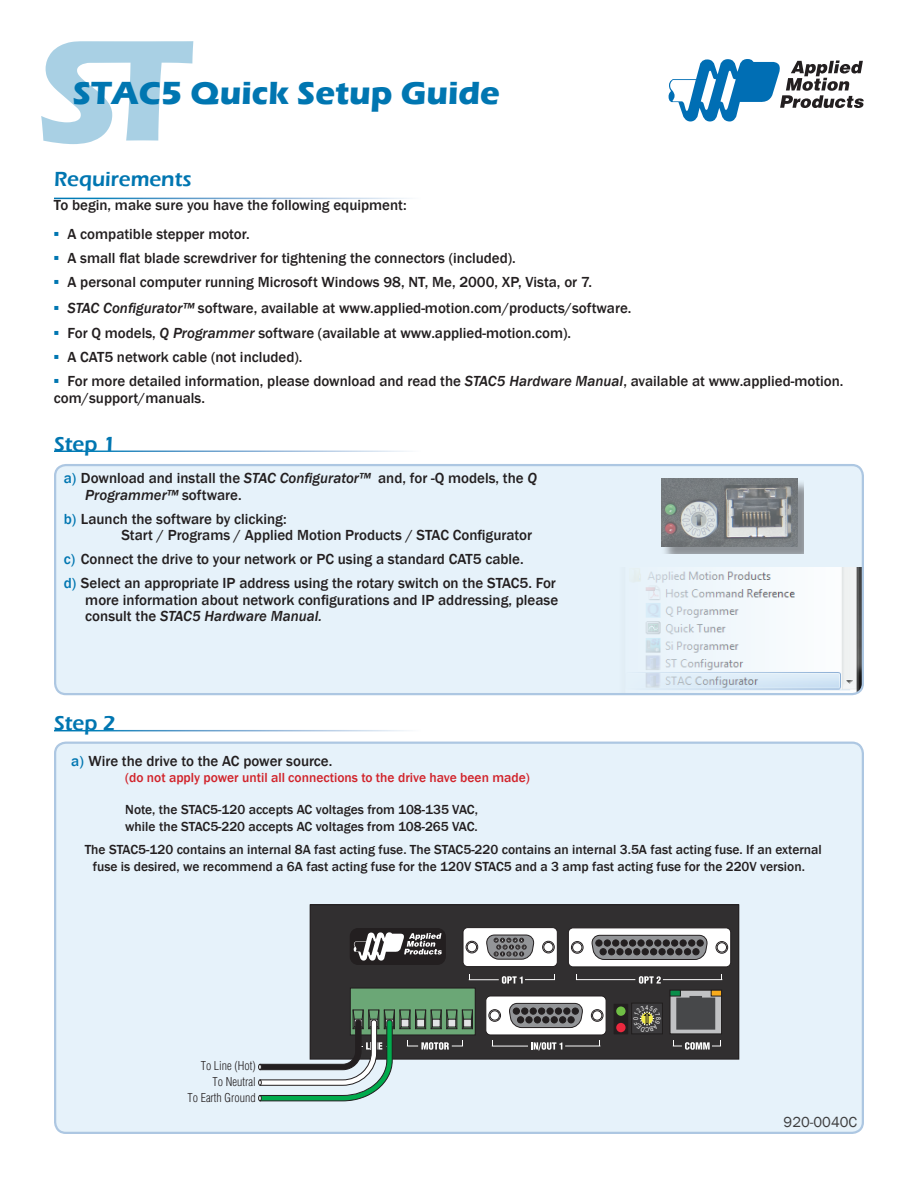
<style>
.page{position:relative;width:918px;height:1188px;background:#fff}
.page>*{position:absolute;margin:0;border:0;box-sizing:border-box;transform-origin:0 0}
.t1{font:700 33px "Eras ITC";color:#0076b1}
.t2{font:600 21px "Eras ITC";color:#0076b1}
.t3{font:500 15px/16.5px "Franklin Gothic";color:#231f20}
.t4{font:14.85px "Franklin Gothic";color:#3e3e3f}
.t5{font:500 13.5px/16.2px "Franklin Gothic";color:#231f20}
.t6{font:500 13.5px "Franklin Gothic";color:#d1232a}
.t7{font:300 condensed 11.85px/15.8px "Helvetica";color:#231f20;text-align:right}
.t8{font:6.45px "Arial Narrow";color:#fff}
.s1{color:#0076b1}
.s2{font-style:italic}
</style>
<div class="page">
<div style="left:55px;top:743px;width:808px;height:390px;background:#e6f2fa;border-radius:11px"></div>
<div style="left:54px;top:742px;width:810px;height:392px;border:2px solid #adc7e2;border-radius:11px"></div>
<div style="left:55px;top:465px;width:808px;height:229px;background:#e6f2fa;border-radius:11px"></div>
<img style="left:634px;top:567px;width:228px;height:125px">
<div style="left:54px;top:464px;width:810px;height:231px;border:2px solid #adc7e2;border-radius:11px"></div>
<svg style="left:41px;top:41px;width:152px;height:103px"></svg>
<svg style="left:669px;top:59px;width:195px;height:63px"></svg>
<div style="left:662px;top:479px;width:142px;height:75px;background:#231f20;opacity:.75"></div>
<img style="left:662px;top:479px;width:135px;height:67px">
<div style="left:310px;top:905px;width:429px;height:154px;background:#312f30"></div>
<div style="left:310px;top:905px;width:429px;height:154px;border:1px solid #231f20"></div>
<div style="left:350px;top:929px;width:95px;height:35px;background:#231f20;border-radius:8px"></div>
<div style="left:350px;top:928px;width:96px;height:37px;border:1px solid #231f20;border-radius:8px"></div>
<svg style="left:354px;top:932px;width:88px;height:29px"></svg>
<div style="left:614px;top:1004px;width:14px;height:30px;background:#231f20"></div>
<svg style="left:616px;top:1006px;width:10px;height:10px"></svg>
<div style="left:616px;top:1023px;width:10px;height:9px;background:#eb283e;border-radius:50%"></div>
<div style="left:350px;top:988px;width:125px;height:47px;background:#6ba776"></div>
<div style="left:350px;top:988px;width:126px;height:47px;border:1px solid #231f20"></div>
<div style="left:462px;top:1010px;width:11px;height:19px;border:1px solid #231f20"></div>
<div style="left:464px;top:1019px;width:7px;height:8px;background:#e1e2e4"></div>
<div style="left:463px;top:1019px;width:9px;height:8px;border:1px solid #231f20"></div>
<svg style="left:471px;top:1009px;width:2px;height:11px"></svg>
<div style="left:632px;top:1003px;width:30px;height:31px;background:#3b3a3c"></div>
<div style="left:631px;top:1003px;width:32px;height:31px;border:1px solid #211e1e"></div>
<div style="left:670px;top:990px;width:52px;height:44px;background:#c1c2c4"></div>
<div style="left:670px;top:990px;width:52px;height:44px;border:1px solid #211e1e"></div>
<svg style="left:676px;top:996px;width:39px;height:34px"></svg>
<div style="left:670px;top:990px;width:10px;height:6px;background:#098e4a"></div>
<div style="left:670px;top:990px;width:11px;height:6px;border:1px solid #231f20"></div>
<div style="left:711px;top:990px;width:11px;height:6px;background:#f8ab1c"></div>
<div style="left:711px;top:990px;width:11px;height:6px;border:1px solid #231f20"></div>
<div style="left:568px;top:928px;width:163px;height:39px;background:#fff;border-radius:5px"></div>
<div style="left:568px;top:928px;width:163px;height:39px;border:1px solid #231f20;border-radius:5px"></div>
<div style="left:571px;top:941px;width:12px;height:12px;border:1px solid #231f20;border-radius:50%"></div>
<div style="left:573px;top:943px;width:9px;height:9px;background:#fff;border-radius:50%"></div>
<div style="left:572px;top:943px;width:10px;height:9px;border:1px solid #231f20;border-radius:50%"></div>
<div style="left:716px;top:941px;width:12px;height:12px;border:1px solid #231f20;border-radius:50%"></div>
<div style="left:717px;top:943px;width:10px;height:9px;border:1px solid #231f20;border-radius:50%"></div>
<svg style="left:591px;top:935px;width:117px;height:25px;background:#676668"></svg>
<div style="left:486px;top:996px;width:120px;height:39px;background:#fff;border-radius:5px"></div>
<div style="left:486px;top:996px;width:120px;height:39px;border:1px solid #231f20;border-radius:5px"></div>
<div style="left:489px;top:1010px;width:12px;height:11px;border:1px solid #231f20;border-radius:50%"></div>
<div style="left:490px;top:1011px;width:9px;height:9px;background:#fff;border-radius:50%"></div>
<div style="left:490px;top:1011px;width:10px;height:9px;border:1px solid #231f20;border-radius:50%"></div>
<div style="left:591px;top:1010px;width:12px;height:11px;border:1px solid #231f20;border-radius:50%"></div>
<div style="left:593px;top:1011px;width:9px;height:9px;background:#fff;border-radius:50%"></div>
<div style="left:592px;top:1011px;width:10px;height:9px;border:1px solid #231f20;border-radius:50%"></div>
<svg style="left:509px;top:1003px;width:74px;height:25px;background:#6a696b"></svg>
<div style="left:463px;top:928px;width:94px;height:39px;background:#fff;border-radius:5px"></div>
<div style="left:463px;top:927px;width:95px;height:40px;border:1px solid #231f20;border-radius:5px"></div>
<div style="left:466px;top:941px;width:12px;height:12px;border:1px solid #231f20;border-radius:50%"></div>
<div style="left:467px;top:942px;width:10px;height:10px;border:1px solid #231f20;border-radius:50%"></div>
<div style="left:542px;top:941px;width:12px;height:12px;border:1px solid #231f20;border-radius:50%"></div>
<div style="left:544px;top:942px;width:9px;height:10px;border:1px solid #231f20;border-radius:50%"></div>
<svg style="left:486px;top:934px;width:49px;height:26px"></svg>
<hr style="left:492px;top:1046px;width:36px;height:1px;background:#fff">
<svg style="left:531px;top:1040px;width:69px;height:10px"></svg>
<svg style="left:673px;top:1040px;width:48px;height:10px"></svg>
<svg style="left:502px;top:976px;width:21px;height:8px"></svg>
<hr style="left:469px;top:979px;width:30px;height:1px;background:#fff">
<hr style="left:525px;top:979px;width:30px;height:1px;background:#fff">
<svg style="left:639px;top:976px;width:22px;height:8px"></svg>
<hr style="left:576px;top:979px;width:59px;height:1px;background:#fff">
<hr style="left:663px;top:979px;width:59px;height:1px;background:#fff">
<svg style="left:258px;top:1009px;width:206px;height:93px"></svg>
<svg style="left:639px;top:1011px;width:16px;height:15px"></svg>
<h1 class="t1" style="left:73px;top:74px;width:429px">STAC5 Quick Setup Guide</h1>
<h2 class="t2" style="left:54px;top:167px;width:139px">Requirements</h2>
<p class="t3" style="left:54px;top:226px;width:197px"><span class="s1">▪</span> A compatible stepper motor.</p>
<p class="t3" style="left:54px;top:250px;width:463px"><span class="s1">▪</span> A small flat blade screwdriver for tightening the connectors (included).</p>
<p class="t3" style="left:54px;top:274px;width:540px"><span class="s1">▪</span> A personal computer running Microsoft Windows 98, NT, Me, 2000, XP, Vista, or 7.</p>
<p class="t3" style="left:54px;top:299px;width:579px"><span class="s1">▪</span> <span class="s2">STAC Configurator™</span> software, available at www.applied-motion.com/products/software.</p>
<p class="t3" style="left:54px;top:325px;width:519px"><span class="s1">▪</span> For Q models, <span class="s2">Q Programmer</span> software (available at www.applied-motion.com).</p>
<p class="t3" style="left:54px;top:349px;width:250px"><span class="s1">▪</span> A CAT5 network cable (not included).</p>
<p class="t3" style="left:54px;top:373px;width:791px"><span class="s1">▪</span> For more detailed information, please download and read the <span class="s2">STAC5 Hardware Manual</span>, available at www.applied-motion. com/support/manuals.</p>
<p class="t3" style="left:54px;top:197px;width:354px">To begin, make sure you have the following equipment:</p>
<h2 class="t2" style="left:54px;top:432px;width:63px">Step 1</h2>
<p class="t3" style="left:85px;top:470px;width:453px;text-indent:-22px"><span class="s1">a)</span> Download and install the <span class="s2">STAC Configurator™</span> and, for -Q models, the <span class="s2">Q<br>Programmer™</span> software.</p>
<p class="t3" style="left:121px;top:510px;width:412px;text-indent:-58px"><span class="s1">b)</span> Launch the software by clicking:<br>Start / Programs / Applied Motion Products / STAC Configurator</p>
<p class="t3" style="left:64px;top:547px;width:494px;line-height:24px"><span class="s1">c)</span> Connect the drive to your network or PC using a standard CAT5 cable.<br><span class="s1">d)</span> Select an appropriate IP address using the rotary switch on the STAC5. For</p>
<p class="t3" style="left:85px;top:592px;width:474px">more information about network configurations and IP addressing, please consult the <span class="s2">STAC5 Hardware Manual.</span></p>
<h2 class="t2" style="left:54px;top:711px;width:63px">Step 2</h2>
<p class="t3" style="left:71px;top:752px;width:263px"><span class="s1">a)</span> Wire the drive to the AC power source.</p>
<p class="t6" style="left:125px;top:769px;width:406px">(do not apply power until all connections to the drive have been made)</p>
<p class="t5" style="left:125px;top:802px;width:354px">Note, the STAC5-120 accepts AC voltages from 108-135 VAC, while the STAC5-220 accepts AC voltages from 108-265 VAC.</p>
<p class="t5" style="left:93px;top:842px;width:731px;text-indent:-8px">The STAC5-120 contains an internal 8A fast acting fuse. The STAC5-220 contains an internal 3.5A fast acting fuse. If an external fuse is desired, we recommend a 6A fast acting fuse for the 120V STAC5 and a 3 amp fast acting fuse for the 220V version.</p>
<p class="t8" style="left:645px;top:1003px;width:4px">4</p>
<p class="t8" style="left:631px;top:1020px;width:4px;rotate:-90deg">0</p>
<p class="t8" style="left:663px;top:1017px;width:4px;rotate:90deg">8</p>
<p class="t7" style="left:187px;top:1058px;width:70px">To Line (Hot)<br>To Neutral<br>To Earth Ground</p>
<p class="t8" style="left:649px;top:1034px;width:5px;rotate:-180deg">C</p>
<p class="t4" style="left:784px;top:1113px;width:75px">920-0040C</p>
</div>
